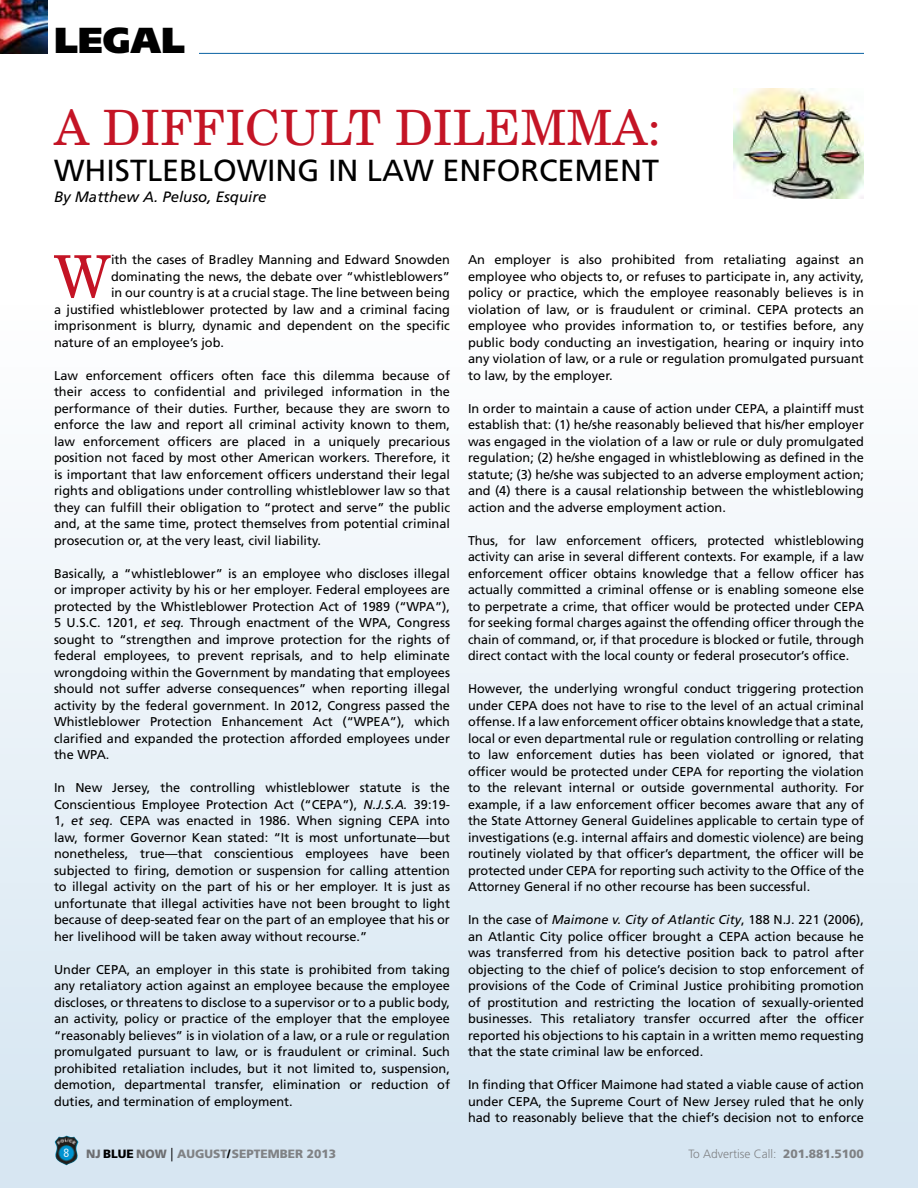
<style>
.page{position:relative;width:918px;height:1188px;background:#fff}
.page>*{position:absolute;margin:0;border:0;box-sizing:border-box;transform-origin:0 0}
.t1{font:58.5px "New Century Schlbk";color:#c41425}
.t2{font:48.75px "New Century Schlbk";color:#c41425}
.t3{font:900 36.15px "Frutiger";color:#000}
.t4{font:30.45px "Frutiger";color:#000}
.t5{font:italic 15px "Frutiger";color:#000}
.t6{font:12.75px/16.5px "Frutiger";color:#000;text-align:justify}
.t7{font:900 12px "Frutiger";color:#808285}
.t8{font:300 12px "Frutiger";color:#808285}
.t9{font:condensed 12px "Frutiger";color:#fff}
.s1{font-style:italic}
.s2{color:#6d6e71}
.s3{color:#000}
.s4{font-weight:300;font-size:13.5px;color:#000}
.s5{font-weight:900}
</style>
<div class="page">
<div style="left:0;top:0;width:918px;height:1188px;background:linear-gradient(to bottom,#fff,#d7e6f2)"></div>
<img style="left:55px;top:1136px;width:24px;height:29px">
<img style="left:0;top:0;width:48px;height:54px">
<hr style="left:54px;top:53px;width:810px;height:1px;background:#2472ac">
<div style="left:54px;top:25px;width:145px;height:40px;background:#fff"></div>
<img style="left:733px;top:89px;width:131px;height:110px">
<h3 class="t3" style="left:54px;top:19px;width:133px">legal</h3>
<h2 class="t2" style="left:54px;top:98px;width:609px">A DIFFICULT DILEMMA:</h2>
<h3 class="t4" style="left:54px;top:153px;width:607px">WHISTLEBLOWING IN LAW ENFORCEMENT</h3>
<p class="t5" style="left:54px;top:188px;width:214px">By Matthew A. Peluso, Esquire</p>
<h1 class="t1" style="left:54px;top:241px;width:59px">W</h1>
<p class="t6" style="left:111px;top:252px;width:340px">ith the cases of Bradley Manning and Edward Snowden</p>
<p class="t6" style="left:111px;top:268px;width:340px">dominating the news, the debate over “whistleblowers”</p>
<p class="t6" style="left:111px;top:285px;width:340px">in our country is at a crucial stage. The line between being</p>
<p class="t6" style="left:54px;top:301px;width:398px">a justified whistleblower protected by law and a criminal facing</p>
<p class="t6" style="left:54px;top:318px;width:397px">imprisonment is blurry, dynamic and dependent on the specific</p>
<p class="t6" style="left:54px;top:334px;width:172px">nature of an employee’s job.</p>
<p class="t6" style="left:54px;top:367px;width:398px">Law enforcement officers often face this dilemma because of their access to confidential and privileged information in the performance of their duties. Further, because they are sworn to enforce the law and report all criminal activity known to them, law enforcement officers are placed in a uniquely precarious position not faced by most other American workers. Therefore, it is important that law enforcement officers understand their legal rights and obligations under controlling whistleblower law so that they can fulfill their obligation to “protect and serve” the public and, at the same time, protect themselves from potential criminal prosecution or, at the very least, civil liability.</p>
<p class="t6" style="left:54px;top:565px;width:398px">Basically, a “whistleblower” is an employee who discloses illegal or improper activity by his or her employer. Federal employees are protected by the Whistleblower Protection Act of 1989 (“WPA”), 5 U.S.C. 1201, <span class="s1">et seq.</span> Through enactment of the WPA, Congress sought to “strengthen and improve protection for the rights of federal employees, to prevent reprisals, and to help eliminate wrongdoing within the Government by mandating that employees should not suffer adverse consequences” when reporting illegal activity by the federal government. In 2012, Congress passed the Whistleblower Protection Enhancement Act (“WPEA”), which clarified and expanded the protection afforded employees under the WPA.</p>
<p class="t6" style="left:54px;top:780px;width:398px">In New Jersey, the controlling whistleblower statute is the Conscientious Employee Protection Act (“CEPA”), <span class="s1">N.J.S.A.</span> 39:19- 1, <span class="s1">et seq.</span> CEPA was enacted in 1986. When signing CEPA into law, former Governor Kean stated: “It is most unfortunate—but nonetheless, true—that conscientious employees have been subjected to firing, demotion or suspension for calling attention to illegal activity on the part of his or her employer. It is just as unfortunate that illegal activities have not been brought to light because of deep-seated fear on the part of an employee that his or her livelihood will be taken away without recourse.”</p>
<p class="t6" style="left:54px;top:961px;width:398px">Under CEPA, an employer in this state is prohibited from taking any retaliatory action against an employee because the employee discloses, or threatens to disclose to a supervisor or to a public body, an activity, policy or practice of the employer that the employee “reasonably believes” is in violation of a law, or a rule or regulation promulgated pursuant to law, or is fraudulent or criminal. Such prohibited retaliation includes, but it not limited to, suspension, demotion, departmental transfer, elimination or reduction of duties, and termination of employment.</p>
<p class="t6" style="left:468px;top:252px;width:398px">An employer is also prohibited from retaliating against an employee who objects to, or refuses to participate in, any activity, policy or practice, which the employee reasonably believes is in violation of law, or is fraudulent or criminal. CEPA protects an employee who provides information to, or testifies before, any public body conducting an investigation, hearing or inquiry into any violation of law, or a rule or regulation promulgated pursuant to law, by the employer.</p>
<p class="t6" style="left:468px;top:400px;width:398px">In order to maintain a cause of action under CEPA, a plaintiff must establish that: (1) he/she reasonably believed that his/her employer was engaged in the violation of a law or rule or duly promulgated regulation; (2) he/she engaged in whistleblowing as defined in the statute; (3) he/she was subjected to an adverse employment action; and (4) there is a causal relationship between the whistleblowing action and the adverse employment action.</p>
<p class="t6" style="left:468px;top:532px;width:398px">Thus, for law enforcement officers, protected whistleblowing activity can arise in several different contexts. For example, if a law enforcement officer obtains knowledge that a fellow officer has actually committed a criminal offense or is enabling someone else to perpetrate a crime, that officer would be protected under CEPA for seeking formal charges against the offending officer through the chain of command, or, if that procedure is blocked or futile, through direct contact with the local county or federal prosecutor’s office.</p>
<p class="t6" style="left:468px;top:681px;width:398px">However, the underlying wrongful conduct triggering protection under CEPA does not have to rise to the level of an actual criminal offense. If a law enforcement officer obtains knowledge that a state, local or even departmental rule or regulation controlling or relating to law enforcement duties has been violated or ignored, that officer would be protected under CEPA for reporting the violation to the relevant internal or outside governmental authority. For example, if a law enforcement officer becomes aware that any of the State Attorney General Guidelines applicable to certain type of investigations (e.g. internal affairs and domestic violence) are being routinely violated by that officer’s department, the officer will be protected under CEPA for reporting such activity to the Office of the Attorney General if no other recourse has been successful.</p>
<p class="t6" style="left:468px;top:912px;width:398px">In the case of <span class="s1">Maimone v. City of Atlantic City</span>, 188 N.J. 221 (2006), an Atlantic City police officer brought a CEPA action because he was transferred from his detective position back to patrol after objecting to the chief of police’s decision to stop enforcement of provisions of the Code of Criminal Justice prohibiting promotion of prostitution and restricting the location of sexually-oriented businesses. This retaliatory transfer occurred after the officer reported his objections to his captain in a written memo requesting that the state criminal law be enforced.</p>
<p class="t6" style="left:468px;top:1077px;width:398px">In finding that Officer Maimone had stated a viable cause of action under CEPA, the Supreme Court of New Jersey ruled that he only had to reasonably believe that the chief’s decision not to enforce</p>
<p class="t9" style="left:64px;top:1146px;width:7px">8</p>
<p class="t7" style="left:86px;top:1146px;width:252px"><span class="s2">NJ</span> <span class="s3">BLUE</span> <span class="s2">NOW</span> <span class="s4">|</span> AUGUST<span class="s3">/</span>SEPTEMBER 2013</p>
<p class="t8" style="left:689px;top:1147px;width:177px">To Advertise Call: <span class="s5">201.881.5100</span></p>
</div>
